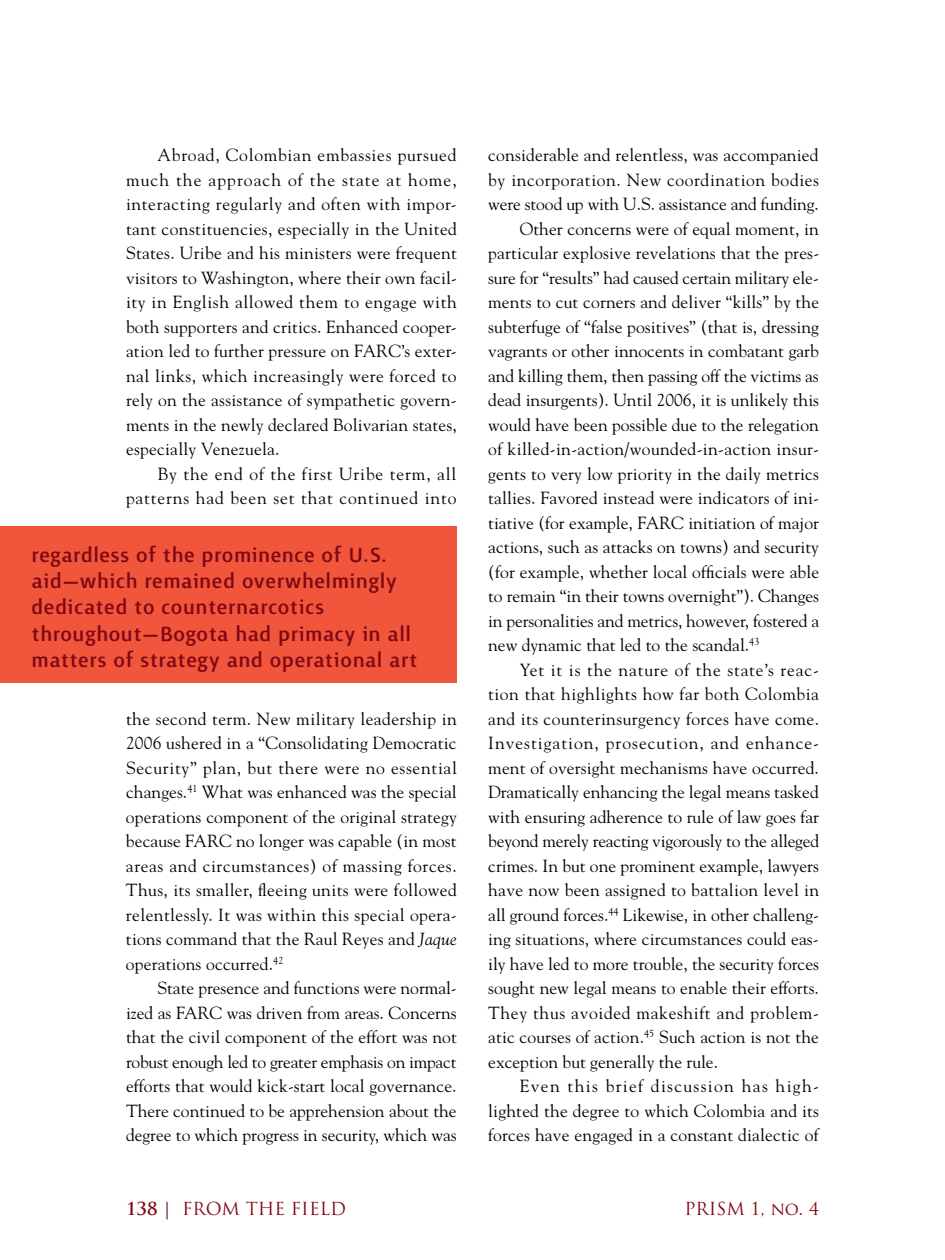
<style>
.page{position:relative;width:945px;height:1260px;background:#fff}
.page>*{position:absolute;margin:0;border:0;box-sizing:border-box;transform-origin:0 0}
.t1{font:500 26.25px/26.2px "Surface";letter-spacing:.02em;color:#7f0814}
.t2{font:17.5px/24.5px "Goudy Std";letter-spacing:.005em;color:#000;text-align:justify}
.t3{font:17.5px "Goudy Std";letter-spacing:.035em;color:#000}
.t4{font:17.5px/24.5px "Goudy Std";letter-spacing:.05em;color:#000;text-align:right}
.t5{font:17.5px "Goudy Std";letter-spacing:.025em;color:#000}
.t6{font:17.5px "Goudy Std";letter-spacing:.055em;color:#000}
.t7{font:17.5px "Goudy Std";letter-spacing:.03em;color:#000}
.t8{font:17.5px "Goudy Std";letter-spacing:.045em;color:#000}
.t9{font:17.5px "Goudy Std";letter-spacing:.075em;color:#000}
.t10{font:17.5px "Trajan Pro";color:#7f0814}
.s1{font-style:italic}
.s2{font-weight:700}
</style>
<div class="page">
<div style="left:0;top:526px;width:457px;height:157px;background:#f1563c"></div>
<p class="t2" style="left:126px;top:142px;width:332px;text-indent:32px">Abroad, Colombian embassies pursued much the approach of the state at home, interacting regularly and often with impor&shy;tant constituencies, especially in the United States. Uribe and his ministers were frequent visitors to Washington, where their own facil&shy;ity in English allowed them to engage with both supporters and critics. Enhanced cooper&shy;ation led to further pressure on FARC’s exter&shy;nal links, which increasingly were forced to rely on the assistance of sympathetic govern&shy;ments in the newly declared Bolivarian states, especially Venezuela.</p>
<p class="t4" style="left:126px;top:461px;width:332px">By the end of the first Uribe term, all patterns had been set that continued into</p>
<h1 class="t1" style="left:32px;top:542px;width:388px">regardless of the prominence of U.S. aid—which remained overwhelmingly dedicated to counternarcotics throughout—Bogota had primacy in all matters of strategy and operational art</h1>
<p class="t2" style="left:126px;top:706px;width:333px">the second term. New military leadership in 2006 ushered in a “Consolidating Democratic Security” plan, but there were no essential changes.<sup>41</sup> What was enhanced was the special operations component of the original strategy because FARC no longer was capable (in most areas and circumstances) of massing forces.<br>Thus, its smaller, fleeing units were followed relentlessly. It was within this special opera&shy;tions command that the Raul Reyes and <span class="s1">Jaque </span>operations occurred.<sup>42</sup></p>
<p class="t2" style="left:126px;top:975px;width:332px;text-indent:32px">State presence and functions were normal&shy;ized as FARC was driven from areas. Concerns that the civil component of the effort was not robust enough led to greater emphasis on impact efforts that would kick-start local governance.<br>There continued to be apprehension about the degree to which progress in security, which was</p>
<p class="t2" style="left:488px;top:142px;width:332px">considerable and relentless, was accompanied</p>
<p class="t3" style="left:488px;top:169px;width:332px">by incorporation. New coordination bodies</p>
<p class="t2" style="left:488px;top:191px;width:332px">were stood up with U.S. assistance and funding.</p>
<p class="t2" style="left:520px;top:216px;width:301px">Other concerns were of equal moment, in</p>
<p class="t2" style="left:488px;top:240px;width:332px">particular explosive revelations that the pres-</p>
<p class="t2" style="left:488px;top:265px;width:332px">sure for “results” had caused certain military ele-</p>
<p class="t2" style="left:488px;top:289px;width:332px">ments to cut corners and deliver “kills” by the</p>
<p class="t2" style="left:488px;top:314px;width:332px">subterfuge of “false positives” (that is, dressing</p>
<p class="t2" style="left:488px;top:338px;width:332px">vagrants or other innocents in combatant garb</p>
<p class="t2" style="left:488px;top:363px;width:332px">and killing them, then passing off the victims as</p>
<p class="t2" style="left:488px;top:387px;width:332px">dead insurgents). Until 2006, it is unlikely this</p>
<p class="t2" style="left:488px;top:412px;width:332px">would have been possible due to the relegation</p>
<p class="t2" style="left:488px;top:436px;width:332px">of killed-in-action/wounded-in-action insur-</p>
<p class="t2" style="left:488px;top:461px;width:332px">gents to very low priority in the daily metrics</p>
<p class="t2" style="left:488px;top:485px;width:332px">tallies. Favored instead were indicators of ini-</p>
<p class="t2" style="left:488px;top:510px;width:332px">tiative (for example, FARC initiation of major</p>
<p class="t2" style="left:488px;top:534px;width:332px">actions, such as attacks on towns) and security</p>
<p class="t2" style="left:488px;top:559px;width:332px">(for example, whether local officials were able</p>
<p class="t2" style="left:488px;top:583px;width:332px">to remain “in their towns overnight”). Changes</p>
<p class="t2" style="left:488px;top:608px;width:333px">in personalities and metrics, however, fostered a</p>
<p class="t2" style="left:488px;top:632px;width:273px">new dynamic that led to the scandal.<sup>43</sup></p>
<p class="t8" style="left:520px;top:659px;width:301px">Yet it is the nature of the state’s reac-</p>
<p class="t7" style="left:488px;top:683px;width:332px">tion that highlights how far both Colombia</p>
<p class="t5" style="left:488px;top:708px;width:332px">and its counterinsurgency forces have come.</p>
<p class="t6" style="left:488px;top:732px;width:332px">Investigation, prosecution, and enhance-</p>
<p class="t2" style="left:488px;top:755px;width:332px">ment of oversight mechanisms have occurred.</p>
<p class="t2" style="left:488px;top:779px;width:332px">Dramatically enhancing the legal means tasked</p>
<p class="t2" style="left:488px;top:804px;width:332px">with ensuring adherence to rule of law goes far</p>
<p class="t2" style="left:488px;top:828px;width:332px">beyond merely reacting vigorously to the alleged</p>
<p class="t2" style="left:488px;top:853px;width:332px">crimes. In but one prominent example, lawyers</p>
<p class="t2" style="left:488px;top:877px;width:332px">have now been assigned to battalion level in</p>
<p class="t2" style="left:488px;top:902px;width:332px">all ground forces.<sup>44</sup> Likewise, in other challeng-</p>
<p class="t2" style="left:488px;top:926px;width:332px">ing situations, where circumstances could eas-</p>
<p class="t2" style="left:488px;top:951px;width:332px">ily have led to more trouble, the security forces</p>
<p class="t2" style="left:488px;top:975px;width:332px">sought new legal means to enable their efforts.</p>
<p class="t3" style="left:488px;top:1002px;width:332px">They thus avoided makeshift and problem-</p>
<p class="t2" style="left:488px;top:1024px;width:332px">atic courses of action.<sup>45</sup> Such action is not the</p>
<p class="t2" style="left:488px;top:1049px;width:231px">exception but generally the rule.</p>
<p class="t9" style="left:520px;top:1075px;width:301px">Even this brief discussion has high-</p>
<p class="t2" style="left:488px;top:1098px;width:332px">lighted the degree to which Colombia and its</p>
<p class="t2" style="left:488px;top:1122px;width:332px">forces have engaged in a constant dialectic of</p>
<p class="t10" style="left:126px;top:1197px;width:222px"><span class="s2">138 |</span> FROM THE FI ELD</p>
<p class="t10" style="left:685px;top:1197px;width:136px">PRISM 1, NO. 4</p>
</div>
